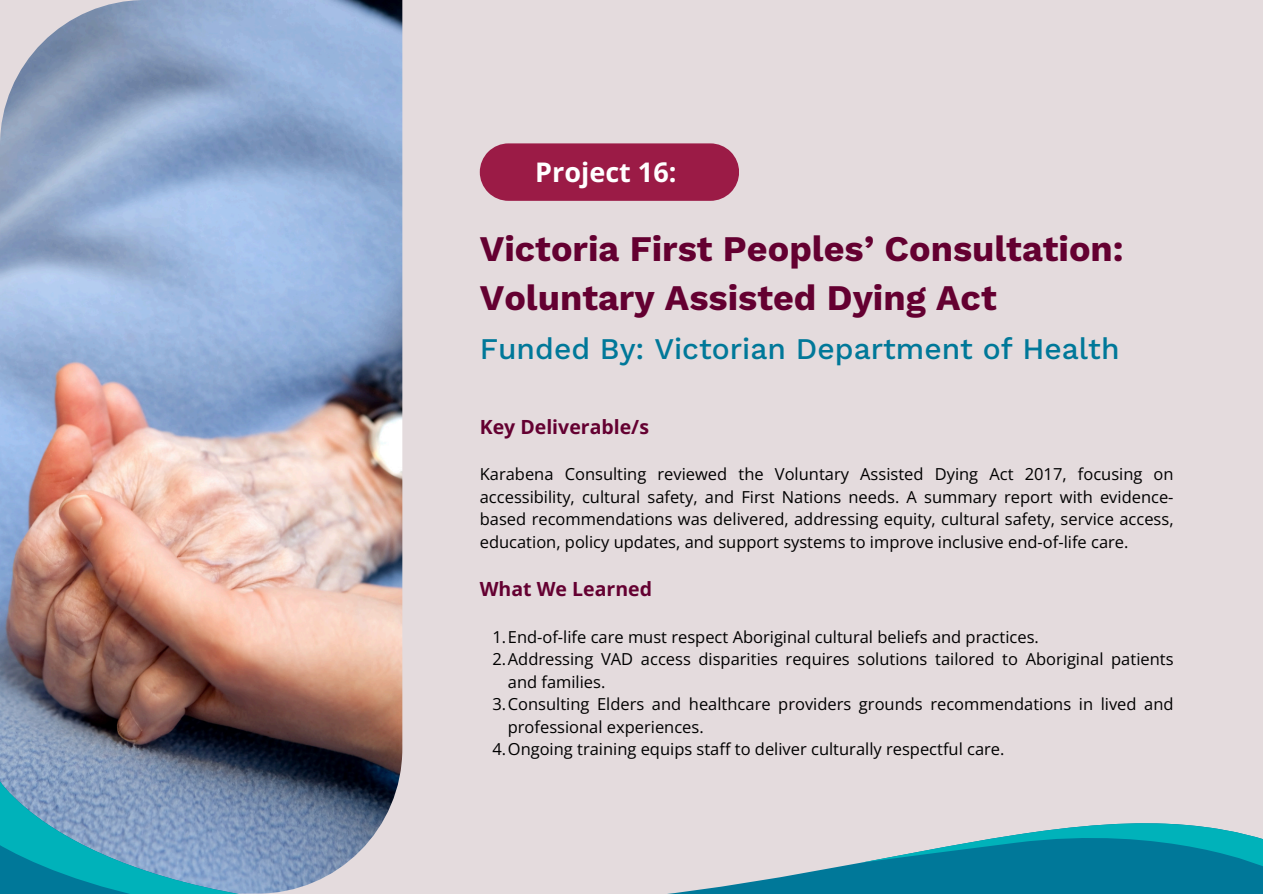
<style>
.page{position:relative;width:1263px;height:894px;background:#fff}
.page>*{position:absolute;margin:0;border:0;box-sizing:border-box;transform-origin:0 0}
.t1{font:700 36px/49.5px "Work Sans";color:#640031}
.t2{font:500 30px "Work Sans";color:#007899}
.t3{font:700 27px "Open Sans";color:#fff}
.t4{font:700 19.5px "Open Sans";color:#640031}
.t5{font:16.5px/22.5px "Open Sans";color:#000}
</style>
<div class="page">
<div style="left:0;top:0;width:1263px;height:893px;background:#e4dbdd"></div>
<img style="left:0;top:0;width:402px;height:776px">
<svg style="left:480px;top:143px;width:259px;height:58px;background:#9f254e"></svg>
<svg style="left:676px;top:862px;width:587px;height:31px;fill:#007899"></svg>
<svg style="left:0;top:776px;width:400px;height:117px;background:#6797b2"></svg>
<svg style="left:861px;top:823px;width:402px;height:44px"></svg>
<h3 class="t3" style="left:535px;top:153px;width:143px">Project 16:</h3>
<p class="t1" style="left:480px;top:223px;width:645px">Victoria First Peoples’ Consultation:<br>Voluntary Assisted Dying Act</p>
<p class="t2" style="left:480px;top:330px;width:641px">Funded By: Victorian Department of Health</p>
<h1 class="t4" style="left:480px;top:413px;width:171px">Key Deliverable/s</h1>
<h2 class="t5" style="left:480px;top:462px;width:695px;text-align:justify">Karabena Consulting reviewed the Voluntary Assisted Dying Act 2017, focusing on accessibility, cultural safety, and First Nations needs. A summary report with evidence&shy;based recommendations was delivered, addressing equity, cultural safety, service access, education, policy updates, and support systems to improve inclusive end-of-life care.</h2>
<h4 class="t4" style="left:480px;top:575px;width:174px">What We Learned</h4>
<p class="t5" style="left:492px;top:624px;width:548px">1.End-of-life care must respect Aboriginal cultural beliefs and practices.</p>
<h4 class="t5" style="left:508px;top:647px;width:667px;text-indent:-15px">2.Addressing VAD access disparities requires solutions tailored to Aboriginal patients and families.</h4>
<p class="t5" style="left:508px;top:692px;width:667px;text-indent:-15px">3.Consulting Elders and healthcare providers grounds recommendations in lived and professional experiences.</p>
<p class="t5" style="left:492px;top:737px;width:514px">4.Ongoing training equips staff to deliver culturally respectful care.</p>
</div>
